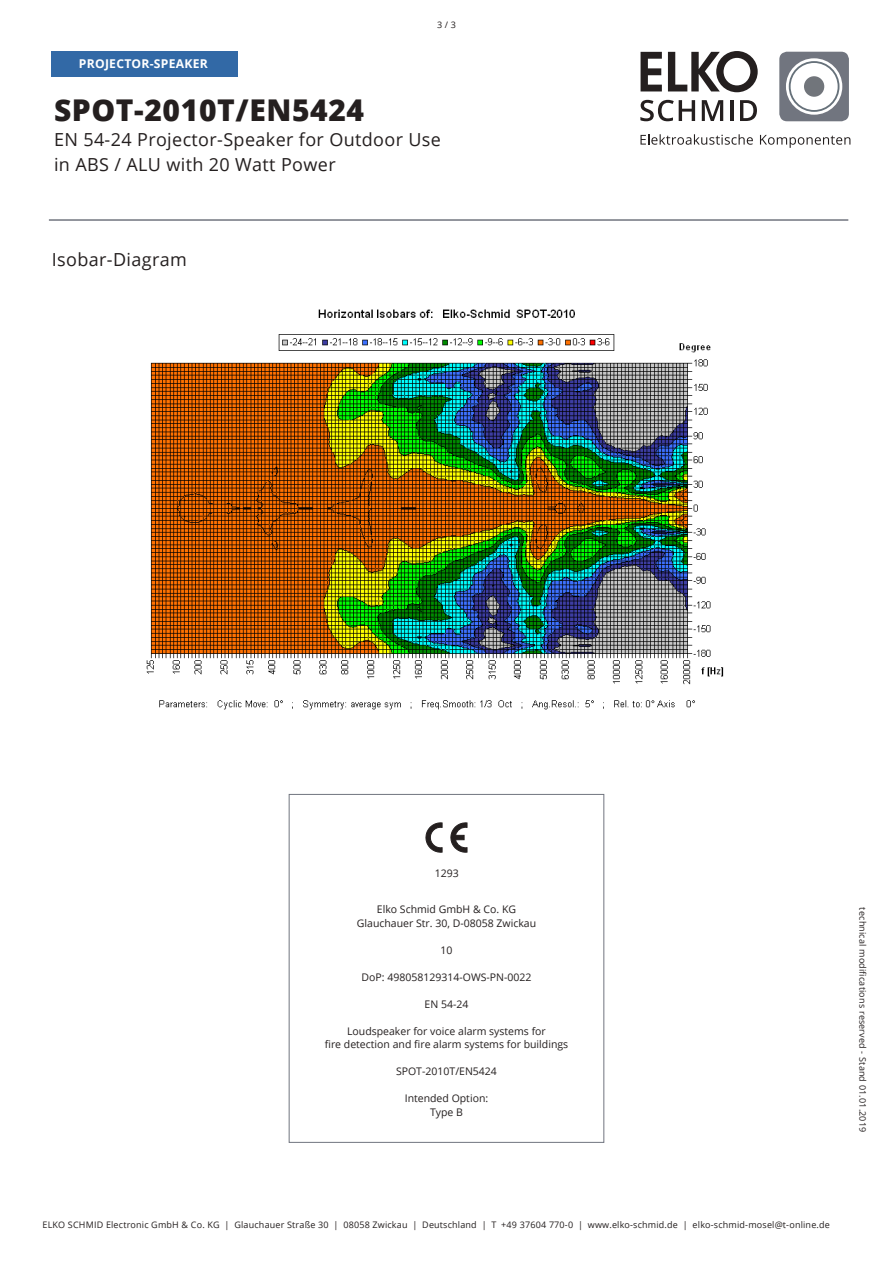
<style>
.page{position:relative;width:893px;height:1263px;background:#fff}
.page>*{position:absolute;margin:0;border:0;box-sizing:border-box;transform-origin:0 0}
.t1{font:800 30px "Open Sans";letter-spacing:.02em;color:#241f1f}
.t2{font:18px/24.6px "Open Sans";letter-spacing:.02em;color:#241f1f}
.t3{font:700 12.15px "Open Sans";letter-spacing:.02em;color:#fff}
.t4{font:10.5px/13.5px "Open Sans";color:#241f1f;text-align:center}
.t5{font:9px "Open Sans";letter-spacing:.02em;color:#241f1f}
</style>
<div class="page">
<svg style="left:641px;top:51px;width:117px;height:41px"></svg>
<svg style="left:779px;top:52px;width:70px;height:69px"></svg>
<div style="left:804px;top:76px;width:20px;height:21px;background:#71757b;border-radius:50%"></div>
<svg style="left:640px;top:134px;width:113px;height:11px"></svg>
<svg style="left:760px;top:135px;width:90px;height:13px"></svg>
<svg style="left:640px;top:100px;width:55px;height:21px"></svg>
<svg style="left:702px;top:100px;width:21px;height:21px"></svg>
<hr style="left:730px;top:100px;width:3px;height:21px;background:#241f1f">
<svg style="left:740px;top:100px;width:17px;height:21px"></svg>
<hr style="left:49px;top:219px;width:799px;height:2px;background:#71757f">
<div style="left:289px;top:794px;width:315px;height:349px;border:1px solid #71757f"></div>
<svg style="left:425px;top:823px;width:17px;height:30px"></svg>
<svg style="left:450px;top:822px;width:17px;height:30px"></svg>
<img style="left:146px;top:309px;width:578px;height:401px">
<div style="left:51px;top:51px;width:186px;height:26px;background:#3269a6"></div>
<p class="t3" style="left:79px;top:55px;width:130px">PROJECTOR-SPEAKER</p>
<p class="t5" style="left:437px;top:19px;width:20px">3 / 3</p>
<h1 class="t1" style="left:54px;top:88px;width:312px">SPOT-2010T/EN5424</h1>
<h2 class="t2" style="left:54px;top:127px;width:388px">EN 54-24 Projector-Speaker for Outdoor Use in ABS / ALU with 20 Watt Power</h2>
<h2 class="t2" style="left:52px;top:246px;width:136px">Isobar-Diagram</h2>
<p class="t4" style="left:435px;top:866px;width:26px">1293</p>
<p class="t4" style="left:357px;top:902px;width:181px">Elko Schmid GmbH &amp; Co. KG<br>Glauchauer Str. 30, D-08058 Zwickau</p>
<p class="t4" style="left:440px;top:943px;width:14px">10</p>
<p class="t4" style="left:361px;top:970px;width:171px">DoP: 498058129314-OWS-PN-0022</p>
<p class="t4" style="left:425px;top:997px;width:45px">EN 54-24</p>
<p class="t4" style="left:325px;top:1024px;width:245px">Loudspeaker for voice alarm systems for<br>fire detection and fire alarm systems for buildings</p>
<p class="t4" style="left:396px;top:1064px;width:102px">SPOT-2010T/EN5424</p>
<p class="t4" style="left:405px;top:1091px;width:85px">Intended Option:<br>Type B</p>
<p class="t5" style="left:869px;top:907px;width:226px;rotate:90deg">technical modifications reserved - Stand 01.01.2019</p>
<p class="t5" style="left:42px;top:1219px;width:789px">ELKO SCHMID Electronic GmbH &amp; Co. KG | Glauchauer Straße 30 | 08058 Zwickau | Deutschland | T +49 37604 770-0 | www.elko-schmid.de | elko-schmid-mosel@t-online.de</p>
</div>
